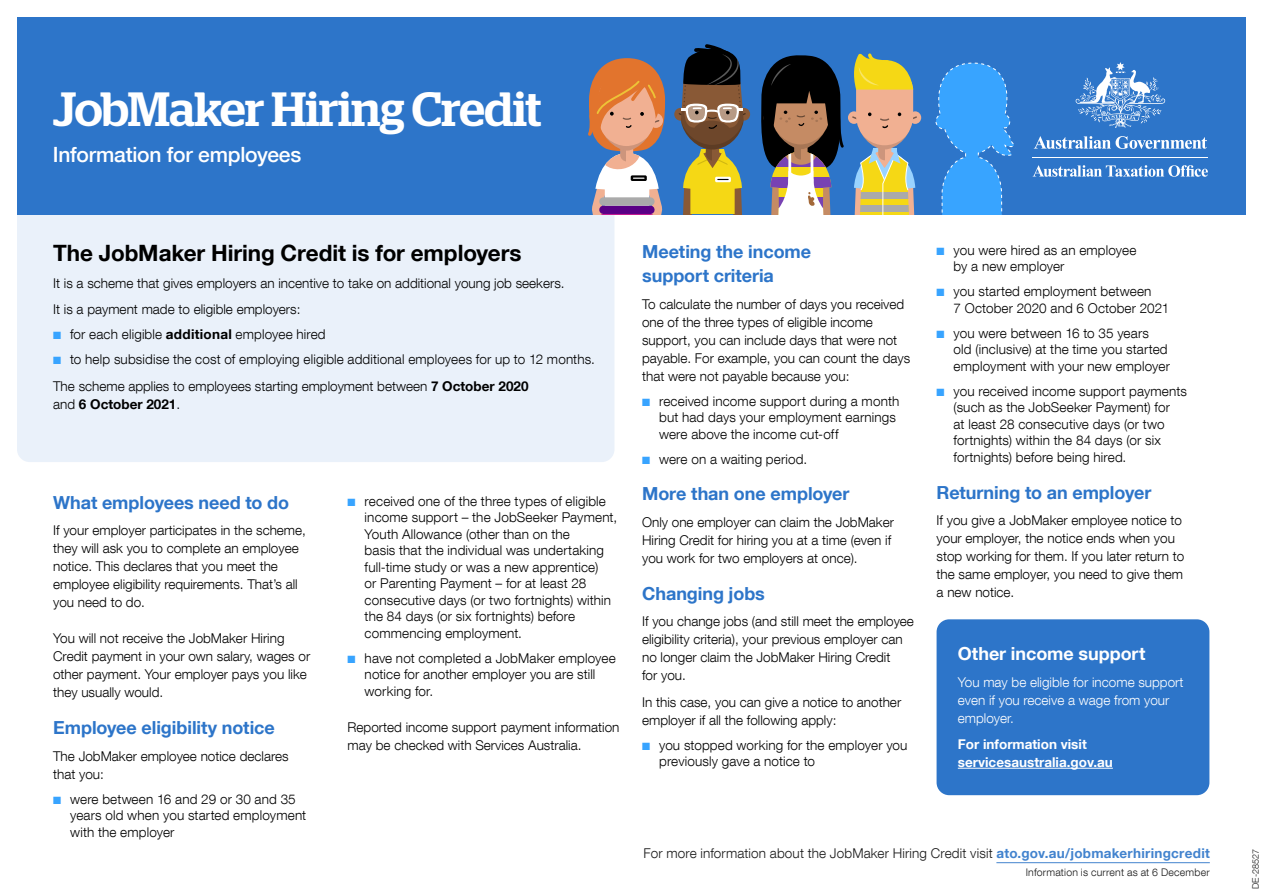
<style>
.page{position:relative;width:1263px;height:893px;background:#fff}
.page>*{position:absolute;margin:0;border:0;box-sizing:border-box;transform-origin:0 0}
.New_H1{font:500 48px "Stag";letter-spacing:-.01em;color:#fff}
.New_H2{font:700 22.5px "Helvetica Neue LT Com";letter-spacing:-.005em;color:#000}
.New_H2-2{font:500 21px "Helvetica Neue LT Com";letter-spacing:-.01em;color:#fff}
.New_H3{font:700 18px/24px "Helvetica Neue LT Com";letter-spacing:-.005em;color:#2d75c9}
.New_H3-2{font:700 18px "Helvetica Neue LT Com";color:#fff}
.Bulleted_list_-_s{font:300 13.5px/18px "Helvetica Neue LT Com";color:#000}
.t1{font:300 13.5px "Helvetica Neue LT Com";letter-spacing:.01em;color:#1a1a1a}
.t2{font:300 13.5px/18px "Helvetica Neue LT Com";color:#fff}
.t3{font:700 13.5px/18px "Helvetica Neue LT Com";color:#fff}
.t4{font:300 10.5px "Helvetica Neue LT Com";letter-spacing:.02em;color:#1a1a1a}
.t5{font:300 9px "Helvetica Neue LT Com";color:#1a1a1a}
.s1{color:#38a4ff}
.s2{font-weight:700}
.s3{font-weight:700;color:#4283ce}
</style>
<div class="page">
<div style="left:17px;top:179px;width:597px;height:283px;background:#eaf1fa;border-radius:13px"></div>
<div style="left:17px;top:17px;width:1229px;height:197px;background:#2d75c9"></div>
<hr style="left:603px;top:214px;width:48px;height:1px;background:#c31992">
<svg style="left:588px;top:58px;width:78px;height:156px"></svg>
<svg style="left:738px;top:108px;width:12px;height:13px"></svg>
<svg style="left:674px;top:108px;width:12px;height:13px"></svg>
<svg style="left:677px;top:44px;width:70px;height:170px"></svg>
<svg style="left:761px;top:53px;width:161px;height:161px"></svg>
<svg style="left:935px;top:62px;width:79px;height:152px"></svg>
<svg style="left:1034px;top:136px;width:173px;height:13px"></svg>
<svg style="left:1075px;top:62px;width:90px;height:66px"></svg>
<hr style="left:1032px;top:157px;width:176px;height:1px;background:#fff">
<svg style="left:1032px;top:165px;width:176px;height:12px"></svg>
<div style="left:936px;top:619px;width:273px;height:176px;background:#2d75c9;border-radius:13px"></div>
<hr style="left:958px;top:768px;width:155px;height:1px;background:#fff">
<hr style="left:996px;top:862px;width:214px;height:1px;background:#4283ce">
<h1 class="New_H1" style="left:53px;top:80px;width:490px">JobMaker Hiring Credit</h1>
<h2 class="New_H2-2" style="left:53px;top:142px;width:250px">Information for employees</h2>
<h2 class="New_H2" style="left:53px;top:239px;width:470px">The JobMaker Hiring Credit is for employers</h2>
<p class="Bulleted_list_-_s" style="left:53px;top:274px;width:513px">It is a scheme that gives employers an incentive to take on additional young job seekers.</p>
<p class="Bulleted_list_-_s" style="left:53px;top:300px;width:249px">It is a payment made to eligible employers:</p>
<p class="Bulleted_list_-_s" style="left:53px;top:325px;width:274px"><span class="s1">■</span> for each eligible <span class="s2">additional</span> employee hired</p>
<p class="Bulleted_list_-_s" style="left:53px;top:350px;width:543px"><span class="s1">■</span> to help subsidise the cost of employing eligible additional employees for up to 12 months.</p>
<p class="Bulleted_list_-_s" style="left:53px;top:377px;width:477px">The scheme applies to employees starting employment between <span class="s2">7 October 2020 </span>and <span class="s2">6 October 2021</span>.</p>
<p class="New_H3" style="left:53px;top:490px;width:238px">What employees need to do</p>
<p class="Bulleted_list_-_s" style="left:53px;top:521px;width:254px">If your employer participates in the scheme, they will ask you to complete an employee notice. This declares that you meet the employee eligibility requirements. That’s all you need to do.</p>
<p class="Bulleted_list_-_s" style="left:53px;top:629px;width:259px">You will not receive the JobMaker Hiring Credit payment in your own salary, wages or other payment. Your employer pays you like they usually would.</p>
<p class="New_H3" style="left:53px;top:715px;width:223px">Employee eligibility notice</p>
<p class="Bulleted_list_-_s" style="left:53px;top:747px;width:237px">The JobMaker employee notice declares that you:</p>
<p class="Bulleted_list_-_s" style="left:70px;top:790px;width:238px;line-height:16.5px;text-indent:-17px"><span class="s1">■</span> were between 16 and 29 or 30 and 35 years old when you started employment with the employer</p>
<p class="Bulleted_list_-_s" style="left:365px;top:492px;width:254px;line-height:16.5px;text-indent:-17px"><span class="s1">■</span> received one of the three types of eligible income support – the JobSeeker Payment, Youth Allowance (other than on the<br>basis that the individual was undertaking full-time study or was a new apprentice)<br>or Parenting Payment – for at least 28 consecutive days (or two fortnights) within the 84 days (or six fortnights) before commencing employment.</p>
<p class="Bulleted_list_-_s" style="left:365px;top:649px;width:253px;line-height:16.5px;text-indent:-17px"><span class="s1">■</span> have not completed a JobMaker employee notice for another employer you are still working for.</p>
<p class="Bulleted_list_-_s" style="left:348px;top:718px;width:273px">Reported income support payment information may be checked with Services Australia.</p>
<p class="New_H3" style="left:642px;top:239px;width:171px">Meeting the income support criteria</p>
<p class="Bulleted_list_-_s" style="left:642px;top:294px;width:270px">To calculate the number of days you received one of the three types of eligible income support, you can include days that were not payable. For example, you can count the days that were not payable because you:</p>
<p class="Bulleted_list_-_s" style="left:659px;top:392px;width:242px;line-height:16.5px;text-indent:-17px"><span class="s1">■</span> received income support during a month but had days your employment earnings were above the income cut-off</p>
<p class="Bulleted_list_-_s" style="left:642px;top:449px;width:167px"><span class="s1">■</span> were on a waiting period.</p>
<p class="New_H3" style="left:642px;top:481px;width:209px">More than one employer</p>
<p class="Bulleted_list_-_s" style="left:642px;top:513px;width:253px">Only one employer can claim the JobMaker<br>Hiring Credit for hiring you at a time (even if you work for two employers at once).</p>
<p class="New_H3" style="left:642px;top:581px;width:124px">Changing jobs</p>
<p class="Bulleted_list_-_s" style="left:642px;top:612px;width:273px">If you change jobs (and still meet the employee eligibility criteria), your previous employer can no longer claim the JobMaker Hiring Credit<br>for you.</p>
<p class="Bulleted_list_-_s" style="left:642px;top:692px;width:261px">In this case, you can give a notice to another employer if all the following apply:</p>
<p class="Bulleted_list_-_s" style="left:659px;top:736px;width:250px;line-height:16.5px;text-indent:-17px"><span class="s1">■</span> you stopped working for the employer you previously gave a notice to</p>
<p class="Bulleted_list_-_s" style="left:954px;top:241px;width:184px;line-height:16.5px;text-indent:-17px"><span class="s1">■</span> you were hired as an employee by a new employer</p>
<p class="Bulleted_list_-_s" style="left:954px;top:283px;width:217px;line-height:16.5px;text-indent:-17px"><span class="s1">■</span> you started employment between<br>7 October 2020 and 6 October 2021</p>
<p class="Bulleted_list_-_s" style="left:954px;top:324px;width:218px;line-height:16.5px;text-indent:-17px"><span class="s1">■</span> you were between 16 to 35 years old (inclusive) at the time you started employment with your new employer</p>
<p class="Bulleted_list_-_s" style="left:954px;top:382px;width:235px;line-height:16.5px;text-indent:-17px"><span class="s1">■</span> you received income support payments (such as the JobSeeker Payment) for<br>at least 28 consecutive days (or two fortnights) within the 84 days (or six fortnights) before being hired.</p>
<p class="New_H3" style="left:936px;top:480px;width:216px">Returning to an employer</p>
<p class="Bulleted_list_-_s" style="left:936px;top:511px;width:249px">If you give a JobMaker employee notice to your employer, the notice ends when you stop working for them. If you later return to the same employer, you need to give them a new notice.</p>
<p class="New_H3-2" style="left:958px;top:642px;width:189px">Other income support</p>
<p class="t2" style="left:958px;top:673px;width:227px">You may be eligible for income support even if you receive a wage from your employer.</p>
<p class="t3" style="left:958px;top:735px;width:157px">For information visit servicesaustralia.gov.au</p>
<p class="t1" style="left:643px;top:845px;width:568px">For more information about the JobMaker Hiring Credit visit <span class="s3">ato.gov.au/jobmakerhiringcredit</span></p>
<p class="t4" style="left:1026px;top:866px;width:186px">Information is current as at 6 December</p>
<p class="t5" style="left:1250px;top:889px;width:42px;rotate:-90deg">DE-28527</p>
</div>
